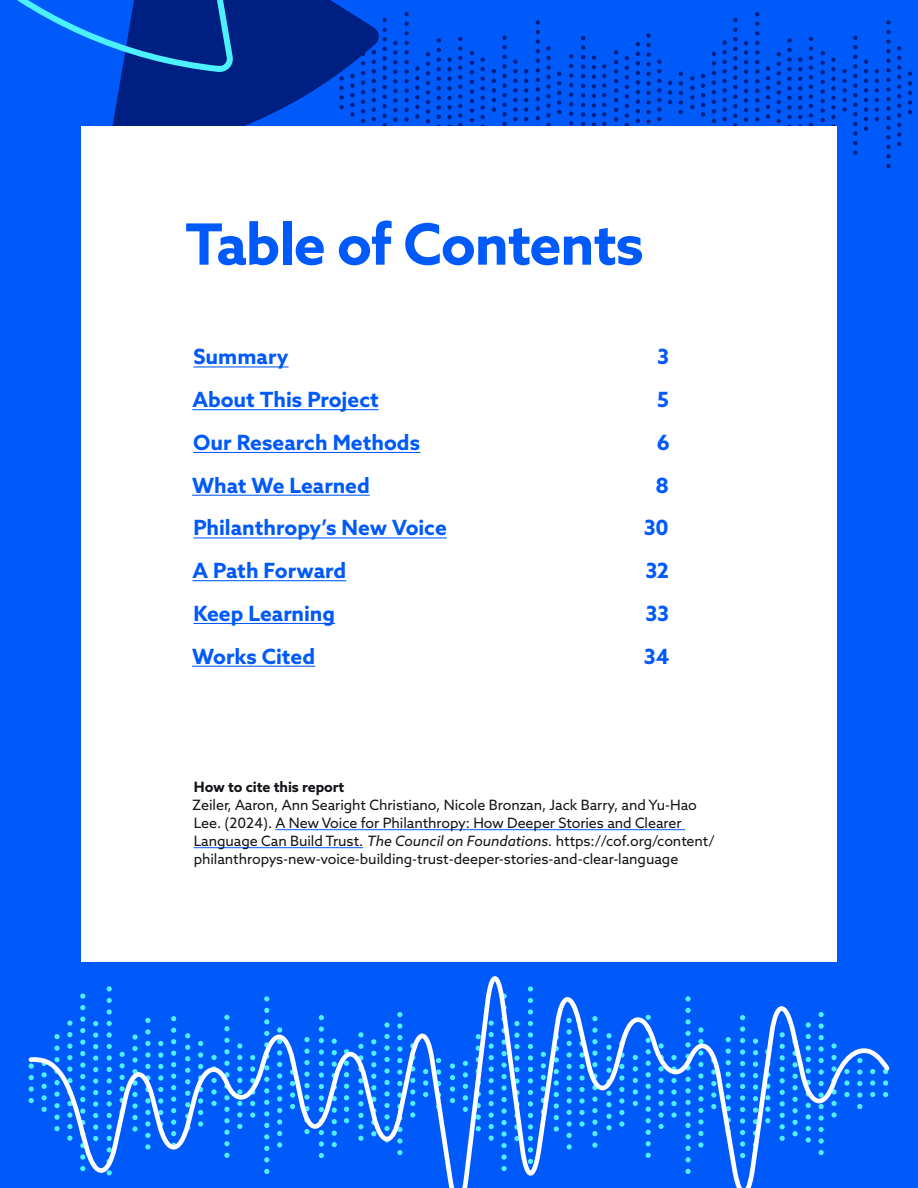
<style>
.page{position:relative;width:918px;height:1188px;background:#0059f9}
.page>*{position:absolute;margin:0;border:0;box-sizing:border-box;transform-origin:0 0}
.t1{font:700 57px "Azo Sans";letter-spacing:-.02em;color:#0059f9}
.t2{font:700 21px "Azo Sans";color:#0059f9}
.t3{font:14.25px/18px "Azo Sans";letter-spacing:-.005em;color:#121417}
.t4{font:700 14.25px "Azo Sans";letter-spacing:-.005em;color:#121417}
.s1{font-style:italic}
</style>
<div class="page">
<svg style="left:536px;top:78px;width:4px;height:42px"></svg>
<svg style="left:536px;top:59px;width:4px;height:13px"></svg>
<svg style="left:536px;top:20px;width:4px;height:33px"></svg>
<svg style="left:557px;top:72px;width:4px;height:42px"></svg>
<svg style="left:546px;top:104px;width:5px;height:22px"></svg>
<svg style="left:546px;top:46px;width:5px;height:52px"></svg>
<svg style="left:569px;top:112px;width:4px;height:14px"></svg>
<svg style="left:569px;top:54px;width:4px;height:52px"></svg>
<svg style="left:592px;top:75px;width:4px;height:51px"></svg>
<svg style="left:592px;top:55px;width:4px;height:14px"></svg>
<svg style="left:581px;top:84px;width:4px;height:42px"></svg>
<svg style="left:581px;top:65px;width:4px;height:13px"></svg>
<svg style="left:581px;top:36px;width:4px;height:23px"></svg>
<svg style="left:614px;top:108px;width:4px;height:14px"></svg>
<svg style="left:614px;top:50px;width:4px;height:52px"></svg>
<svg style="left:602px;top:122px;width:4px;height:4px"></svg>
<svg style="left:602px;top:103px;width:4px;height:13px"></svg>
<svg style="left:602px;top:64px;width:4px;height:33px"></svg>
<svg style="left:625px;top:85px;width:4px;height:41px"></svg>
<svg style="left:625px;top:66px;width:4px;height:13px"></svg>
<svg style="left:625px;top:56px;width:4px;height:4px"></svg>
<svg style="left:636px;top:119px;width:4px;height:4px"></svg>
<svg style="left:636px;top:71px;width:4px;height:42px"></svg>
<svg style="left:636px;top:52px;width:4px;height:13px"></svg>
<svg style="left:636px;top:42px;width:4px;height:4px"></svg>
<svg style="left:657px;top:79px;width:5px;height:42px"></svg>
<svg style="left:657px;top:59px;width:5px;height:14px"></svg>
<svg style="left:646px;top:72px;width:5px;height:52px"></svg>
<svg style="left:646px;top:33px;width:5px;height:33px"></svg>
<svg style="left:668px;top:81px;width:4px;height:23px"></svg>
<svg style="left:679px;top:72px;width:4px;height:42px"></svg>
<svg style="left:415px;top:86px;width:4px;height:33px"></svg>
<svg style="left:415px;top:66px;width:4px;height:14px"></svg>
<svg style="left:404px;top:108px;width:5px;height:14px"></svg>
<svg style="left:404px;top:89px;width:5px;height:13px"></svg>
<svg style="left:404px;top:41px;width:5px;height:42px"></svg>
<svg style="left:404px;top:22px;width:5px;height:13px"></svg>
<svg style="left:404px;top:12px;width:5px;height:4px"></svg>
<svg style="left:393px;top:89px;width:5px;height:33px"></svg>
<svg style="left:393px;top:70px;width:5px;height:13px"></svg>
<svg style="left:393px;top:41px;width:5px;height:23px"></svg>
<svg style="left:426px;top:62px;width:4px;height:61px"></svg>
<svg style="left:426px;top:52px;width:4px;height:4px"></svg>
<svg style="left:447px;top:96px;width:5px;height:30px"></svg>
<svg style="left:447px;top:77px;width:5px;height:13px"></svg>
<svg style="left:447px;top:57px;width:5px;height:14px"></svg>
<svg style="left:437px;top:96px;width:4px;height:30px"></svg>
<svg style="left:437px;top:77px;width:4px;height:13px"></svg>
<svg style="left:437px;top:38px;width:4px;height:33px"></svg>
<svg style="left:458px;top:85px;width:4px;height:41px"></svg>
<svg style="left:458px;top:37px;width:4px;height:42px"></svg>
<svg style="left:481px;top:96px;width:4px;height:30px"></svg>
<svg style="left:481px;top:77px;width:4px;height:13px"></svg>
<svg style="left:481px;top:57px;width:4px;height:14px"></svg>
<svg style="left:470px;top:80px;width:4px;height:42px"></svg>
<svg style="left:470px;top:61px;width:4px;height:13px"></svg>
<svg style="left:470px;top:51px;width:4px;height:4px"></svg>
<svg style="left:502px;top:103px;width:5px;height:23px"></svg>
<svg style="left:502px;top:36px;width:5px;height:61px"></svg>
<svg style="left:492px;top:79px;width:4px;height:33px"></svg>
<svg style="left:492px;top:69px;width:4px;height:4px"></svg>
<svg style="left:513px;top:79px;width:5px;height:43px"></svg>
<svg style="left:513px;top:59px;width:5px;height:14px"></svg>
<svg style="left:524px;top:79px;width:4px;height:42px"></svg>
<svg style="left:524px;top:69px;width:4px;height:4px"></svg>
<svg style="left:722px;top:60px;width:5px;height:61px"></svg>
<svg style="left:722px;top:40px;width:5px;height:14px"></svg>
<svg style="left:712px;top:100px;width:4px;height:23px"></svg>
<svg style="left:712px;top:52px;width:4px;height:42px"></svg>
<svg style="left:701px;top:103px;width:4px;height:14px"></svg>
<svg style="left:701px;top:84px;width:4px;height:13px"></svg>
<svg style="left:701px;top:74px;width:4px;height:4px"></svg>
<svg style="left:690px;top:76px;width:5px;height:33px"></svg>
<svg style="left:886px;top:145px;width:5px;height:23px"></svg>
<svg style="left:886px;top:126px;width:5px;height:13px"></svg>
<svg style="left:886px;top:78px;width:5px;height:42px"></svg>
<svg style="left:886px;top:59px;width:5px;height:13px"></svg>
<svg style="left:886px;top:20px;width:5px;height:33px"></svg>
<svg style="left:908px;top:72px;width:4px;height:42px"></svg>
<svg style="left:897px;top:104px;width:4px;height:42px"></svg>
<svg style="left:897px;top:46px;width:4px;height:52px"></svg>
<svg style="left:766px;top:86px;width:4px;height:33px"></svg>
<svg style="left:766px;top:66px;width:4px;height:14px"></svg>
<svg style="left:755px;top:108px;width:4px;height:14px"></svg>
<svg style="left:755px;top:89px;width:4px;height:13px"></svg>
<svg style="left:755px;top:41px;width:4px;height:42px"></svg>
<svg style="left:755px;top:22px;width:4px;height:13px"></svg>
<svg style="left:755px;top:12px;width:4px;height:4px"></svg>
<svg style="left:744px;top:89px;width:4px;height:33px"></svg>
<svg style="left:744px;top:70px;width:4px;height:13px"></svg>
<svg style="left:744px;top:41px;width:4px;height:23px"></svg>
<svg style="left:733px;top:114px;width:4px;height:12px"></svg>
<svg style="left:733px;top:95px;width:4px;height:13px"></svg>
<svg style="left:733px;top:47px;width:4px;height:42px"></svg>
<svg style="left:733px;top:28px;width:4px;height:13px"></svg>
<svg style="left:733px;top:18px;width:4px;height:4px"></svg>
<svg style="left:777px;top:62px;width:4px;height:61px"></svg>
<svg style="left:777px;top:52px;width:4px;height:4px"></svg>
<svg style="left:798px;top:96px;width:4px;height:30px"></svg>
<svg style="left:798px;top:77px;width:4px;height:13px"></svg>
<svg style="left:798px;top:57px;width:4px;height:14px"></svg>
<svg style="left:787px;top:96px;width:5px;height:30px"></svg>
<svg style="left:787px;top:77px;width:5px;height:13px"></svg>
<svg style="left:787px;top:38px;width:5px;height:33px"></svg>
<svg style="left:809px;top:85px;width:4px;height:41px"></svg>
<svg style="left:809px;top:37px;width:4px;height:42px"></svg>
<svg style="left:831px;top:96px;width:5px;height:30px"></svg>
<svg style="left:831px;top:77px;width:5px;height:13px"></svg>
<svg style="left:831px;top:57px;width:5px;height:14px"></svg>
<svg style="left:821px;top:80px;width:4px;height:42px"></svg>
<svg style="left:821px;top:61px;width:4px;height:13px"></svg>
<svg style="left:821px;top:51px;width:4px;height:4px"></svg>
<svg style="left:853px;top:103px;width:5px;height:52px"></svg>
<svg style="left:853px;top:36px;width:5px;height:61px"></svg>
<svg style="left:842px;top:79px;width:5px;height:33px"></svg>
<svg style="left:842px;top:69px;width:5px;height:4px"></svg>
<svg style="left:864px;top:79px;width:4px;height:52px"></svg>
<svg style="left:864px;top:59px;width:4px;height:14px"></svg>
<svg style="left:875px;top:79px;width:4px;height:42px"></svg>
<svg style="left:875px;top:69px;width:4px;height:4px"></svg>
<div style="left:81px;top:126px;width:756px;height:835px;background:#fff"></div>
<svg style="left:17px;top:0;width:370px;height:126px"></svg>
<svg style="left:28px;top:976px;width:862px;height:212px"></svg>
<hr style="left:193px;top:366px;width:96px;height:1px;background:#0059f9">
<hr style="left:192px;top:409px;width:187px;height:1px;background:#0059f9">
<hr style="left:193px;top:452px;width:227px;height:1px;background:#0059f9">
<hr style="left:192px;top:495px;width:178px;height:1px;background:#0059f9">
<hr style="left:193px;top:537px;width:254px;height:1px;background:#0059f9">
<hr style="left:192px;top:580px;width:154px;height:1px;background:#0059f9">
<hr style="left:193px;top:623px;width:142px;height:1px;background:#0059f9">
<hr style="left:192px;top:666px;width:123px;height:1px;background:#0059f9">
<hr style="left:276px;top:829px;width:409px;height:1px;background:#0059f9">
<hr style="left:194px;top:847px;width:169px;height:1px;background:#0059f9">
<h1 class="t1" style="left:185px;top:206px;width:460px">Table of Contents</h1>
<h2 class="t2" style="left:193px;top:343px;width:97px">Summary</h2>
<h2 class="t2" style="left:657px;top:343px;width:13px">3</h2>
<h2 class="t2" style="left:192px;top:386px;width:188px">About This Project</h2>
<h2 class="t2" style="left:657px;top:386px;width:13px">5</h2>
<h2 class="t2" style="left:193px;top:429px;width:228px">Our Research Methods</h2>
<h2 class="t2" style="left:657px;top:429px;width:15px">6</h2>
<h2 class="t2" style="left:192px;top:471px;width:179px">What We Learned</h2>
<h2 class="t2" style="left:656px;top:471px;width:15px">8</h2>
<h2 class="t2" style="left:193px;top:514px;width:255px">Philanthropy’s New Voice</h2>
<h2 class="t2" style="left:644px;top:514px;width:27px">30</h2>
<h2 class="t2" style="left:192px;top:557px;width:155px">A Path Forward</h2>
<h2 class="t2" style="left:645px;top:557px;width:25px">32</h2>
<h2 class="t2" style="left:193px;top:600px;width:143px">Keep Learning</h2>
<h2 class="t2" style="left:645px;top:600px;width:25px">33</h2>
<h2 class="t2" style="left:192px;top:642px;width:125px">Works Cited</h2>
<h2 class="t2" style="left:644px;top:642px;width:27px">34</h2>
<p class="t4" style="left:194px;top:777px;width:152px">How to cite this report</p>
<p class="t3" style="left:192px;top:796px;width:524px">Zeiler, Aaron, Ann Searight Christiano, Nicole Bronzan, Jack Barry, and Yu-Hao Lee. (2024). A New Voice for Philanthropy: How Deeper Stories and Clearer Language Can Build Trust. <span class="s1">The Council on Foundations.</span> https://cof.org/content/ philanthropys-new-voice-building-trust-deeper-stories-and-clear-language</p>
</div>
